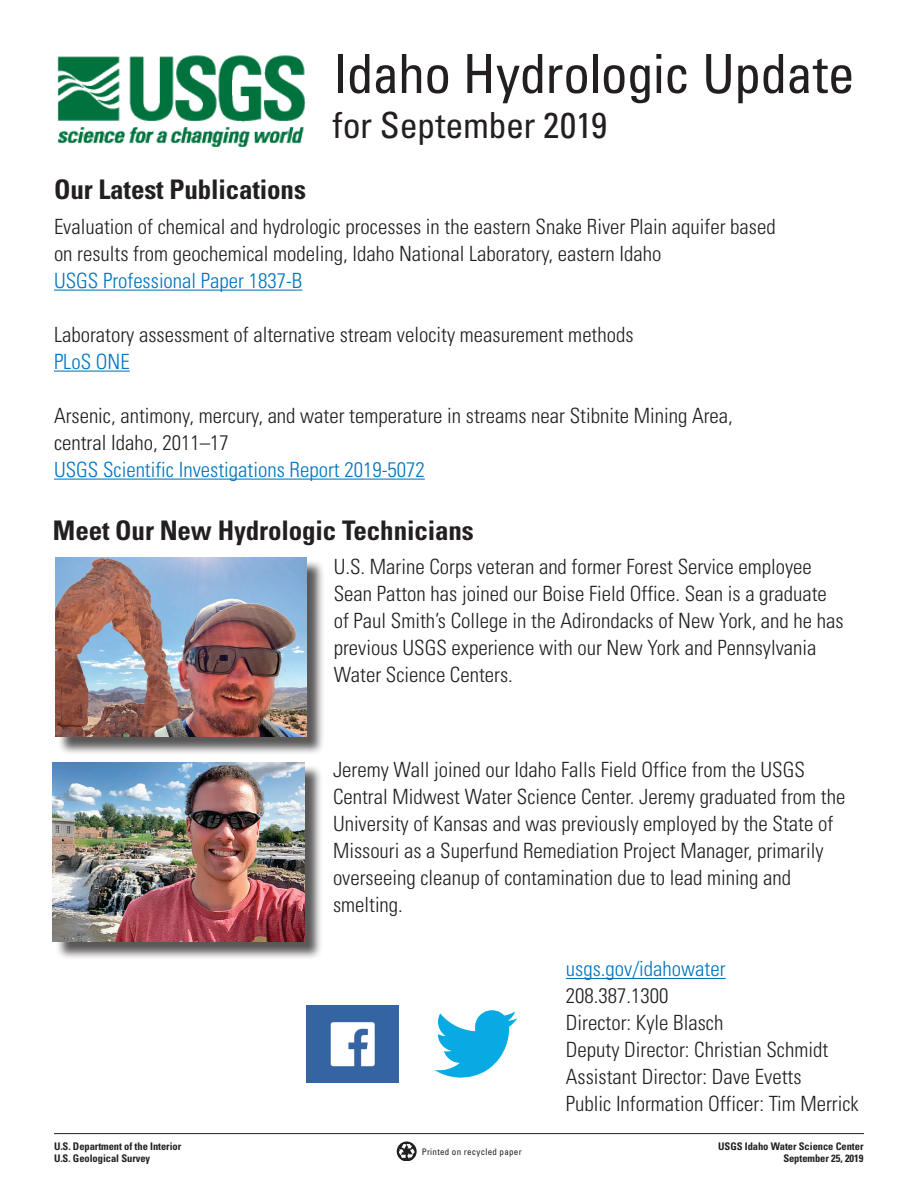
<style>
.page{position:relative;width:918px;height:1188px;background:#fff}
.page>*{position:absolute;margin:0;border:0;box-sizing:border-box;transform-origin:0 0}
.t1{font:condensed 54px "Univers";letter-spacing:-.015em;color:#231f20}
.t2{font:condensed 36px "Univers";letter-spacing:-.01em;color:#231f20}
.t3{font:700 condensed 27px "Univers";letter-spacing:-.005em;color:#231f20}
.t4{font:300 condensed 21px/27px "Univers";color:#231f20}
.t5{font:300 condensed 21px "Univers";color:#0075bf}
.t6{font:700 condensed 10.5px/12px "Univers";letter-spacing:-.005em;color:#231f20}
.t7{font:condensed 9px "Univers";letter-spacing:.03em;color:#231f20}
</style>
<div class="page">
<img style="left:57px;top:55px;width:248px;height:92px">
<div style="left:397px;top:1142px;width:20px;height:19px;background:#231f20;border-radius:50%"></div>
<svg style="left:399px;top:1144px;width:16px;height:15px"></svg>
<hr style="left:54px;top:1133px;width:810px;height:1px;background:#231f20">
<hr style="left:566px;top:978px;width:160px;height:1px;background:#0075bf">
<img style="left:307px;top:1006px;width:92px;height:77px">
<img style="left:435px;top:1010px;width:83px;height:68px">
<hr style="left:54px;top:290px;width:248px;height:1px;background:#0075bf">
<hr style="left:54px;top:371px;width:76px;height:1px;background:#0075bf">
<hr style="left:54px;top:479px;width:371px;height:1px;background:#0075bf">
<div style="left:57px;top:559px;width:268px;height:196px;background:#231f20;opacity:.75"></div>
<img style="left:55px;top:557px;width:252px;height:180px">
<div style="left:55px;top:764px;width:268px;height:196px;background:#231f20;opacity:.75"></div>
<img style="left:53px;top:762px;width:252px;height:180px">
<h1 class="t1" style="left:333px;top:40px;width:524px">Idaho Hydrologic Update</h1>
<h2 class="t2" style="left:333px;top:102px;width:276px">for September 2019</h2>
<p class="t3" style="left:54px;top:173px;width:254px">Our Latest Publications</p>
<p class="t4" style="left:54px;top:213px;width:723px">Evaluation of chemical and hydrologic processes in the eastern Snake River Plain aquifer based on results from geochemical modeling, Idaho National Laboratory, eastern Idaho</p>
<p class="t5" style="left:54px;top:268px;width:250px">USGS Professional Paper 1837-B</p>
<p class="t4" style="left:54px;top:321px;width:581px">Laboratory assessment of alternative stream velocity measurement methods</p>
<p class="t5" style="left:54px;top:349px;width:77px">PLoS ONE</p>
<p class="t4" style="left:54px;top:402px;width:680px">Arsenic, antimony, mercury, and water temperature in streams near Stibnite Mining Area, central Idaho, 2011–17</p>
<p class="t5" style="left:54px;top:457px;width:372px">USGS Scientific Investigations Report 2019-5072</p>
<p class="t3" style="left:53px;top:514px;width:422px">Meet Our New Hydrologic Technicians</p>
<p class="t4" style="left:334px;top:553px;width:511px">U.S. Marine Corps veteran and former Forest Service employee Sean Patton has joined our Boise Field Office. Sean is a graduate of Paul Smith’s College in the Adirondacks of New York, and he has previous USGS experience with our New York and Pennsylvania Water Science Centers.</p>
<p class="t4" style="left:333px;top:756px;width:514px">Jeremy Wall joined our Idaho Falls Field Office from the USGS Central Midwest Water Science Center. Jeremy graduated from the University of Kansas and was previously employed by the State of Missouri as a Superfund Remediation Project Manager, primarily overseeing cleanup of contamination due to lead mining and smelting.</p>
<p class="t5" style="left:566px;top:956px;width:161px">usgs.gov/idahowater</p>
<p class="t4" style="left:566px;top:982px;width:294px">208.387.1300<br>Director: Kyle Blasch<br>Deputy Director: Christian Schmidt<br>Assistant Director: Dave Evetts<br>Public Information Officer: Tim Merrick</p>
<p class="t6" style="left:54px;top:1140px;width:129px">U.S. Department of the Interior<br>U.S. Geological Survey</p>
<p class="t6" style="left:718px;top:1140px;width:147px;text-align:right">USGS Idaho Water Science Center<br>September 25, 2019</p>
<p class="t7" style="left:422px;top:1146px;width:101px">Printed on recycled paper</p>
</div>
